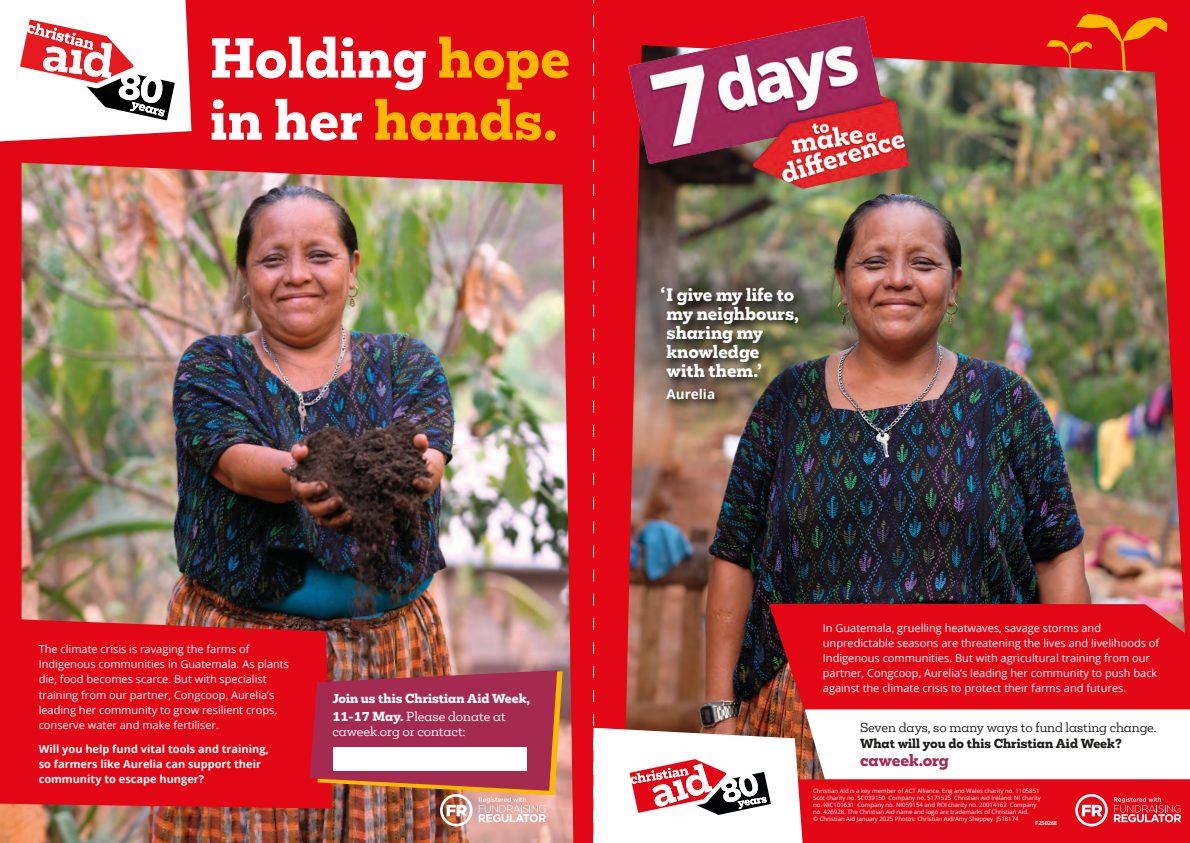
<style>
.page{position:relative;width:1190px;height:843px;background:#fff}
.page>*{position:absolute;margin:0;border:0;box-sizing:border-box;transform-origin:0 0}
.t1{font:800 51.7px/62.1px "Mokoko";color:#fff}
.t2{font:800 16.4px/19px "Mokoko";color:#fff}
.t3{font:800 15px "Mokoko";color:#a52a52}
.t4{font:700 13.5px "Open Sans";color:#fff}
.t5{font:800 12px/17.7px "Mokoko";color:#fff}
.t6{font:12px "Mokoko";color:#1d1d1b}
.t7{font:800 12px "Mokoko";color:#1d1d1b}
.t8{font:12px "Mokoko";color:#fff}
.t9{font:11px/15px "Open Sans";color:#fff}
.t10{font:700 11px/15px "Open Sans";color:#fff}
.t11{font:6px/7px "Open Sans";color:#fff}
.t12{font:700 5.6px "Open Sans";color:#fff}
.s1{color:#fbba00}
.s2{font-weight:400}
</style>
<div class="page">
<img style="left:0;top:0;width:592px;height:842px">
<div style="left:0;top:618px;width:332px;height:190px;background:#e30614"></div>
<img style="left:310px;top:670px;width:253px;height:156px">
<svg style="left:0;top:0;width:191px;height:142px"></svg>
<img style="left:593px;top:0;width:597px;height:843px">
<h1 class="t1" style="left:210px;top:28px;width:362px">Holding <span class="s1">hope </span>in her <span class="s1">hands.</span></h1>
<p class="t9" style="left:39px;top:641px;width:252px">The climate crisis is ravaging the farms of Indigenous communities in Guatemala. As plants die, food becomes scarce. But with specialist training from our partner, Congcoop, Aurelia’s leading her community to grow resilient crops, conserve water and make fertiliser.</p>
<p class="t10" style="left:39px;top:740px;width:232px">Will you help fund vital tools and training, so farmers like Aurelia can support their community to escape hunger?</p>
<p class="t5" style="left:332px;top:690px;width:199px">Join us this Christian Aid Week,<br>11-17 May. <span class="s2">Please donate at</span></p>
<p class="t8" style="left:332px;top:723px;width:135px">caweek.org or contact:</p>
<h2 class="t2" style="left:667px;top:286px;width:134px;text-indent:-6px">‘I give my life to my neighbours, sharing my knowledge with them.’</h2>
<p class="t4" style="left:667px;top:384px;width:50px">Aurelia</p>
<p class="t9" style="left:823px;top:620px;width:338px">In Guatemala, gruelling heatwaves, savage storms and unpredictable seasons are threatening the lives and livelihoods of Indigenous communities. But with agricultural training from our partner, Congcoop, Aurelia’s leading her community to push back against the climate crisis to protect their farms and futures.</p>
<p class="t6" style="left:860px;top:719px;width:298px">Seven days, so many ways to fund lasting change.</p>
<p class="t7" style="left:860px;top:735px;width:263px">What will you do this Christian Aid Week?</p>
<h3 class="t3" style="left:860px;top:749px;width:90px">caweek.org</h3>
<p class="t11" style="left:813px;top:786px;width:229px">Christian Aid is a key member of ACT Alliance. Eng and Wales charity no. 1105851<br>Scot charity no. SC039150 Company no. 5171525 Christian Aid Ireland: NI charity no. NIC101631 Company no. NI059154 and ROI charity no. 20014162 Company no. 426928. The Christian Aid name and logo are trademarks of Christian Aid.<br>© Christian Aid January 2025 Photos: Christian Aid/Amy Sheppey J518174</p>
<p class="t12" style="left:1035px;top:818px;width:24px">F25026E</p>
</div>
